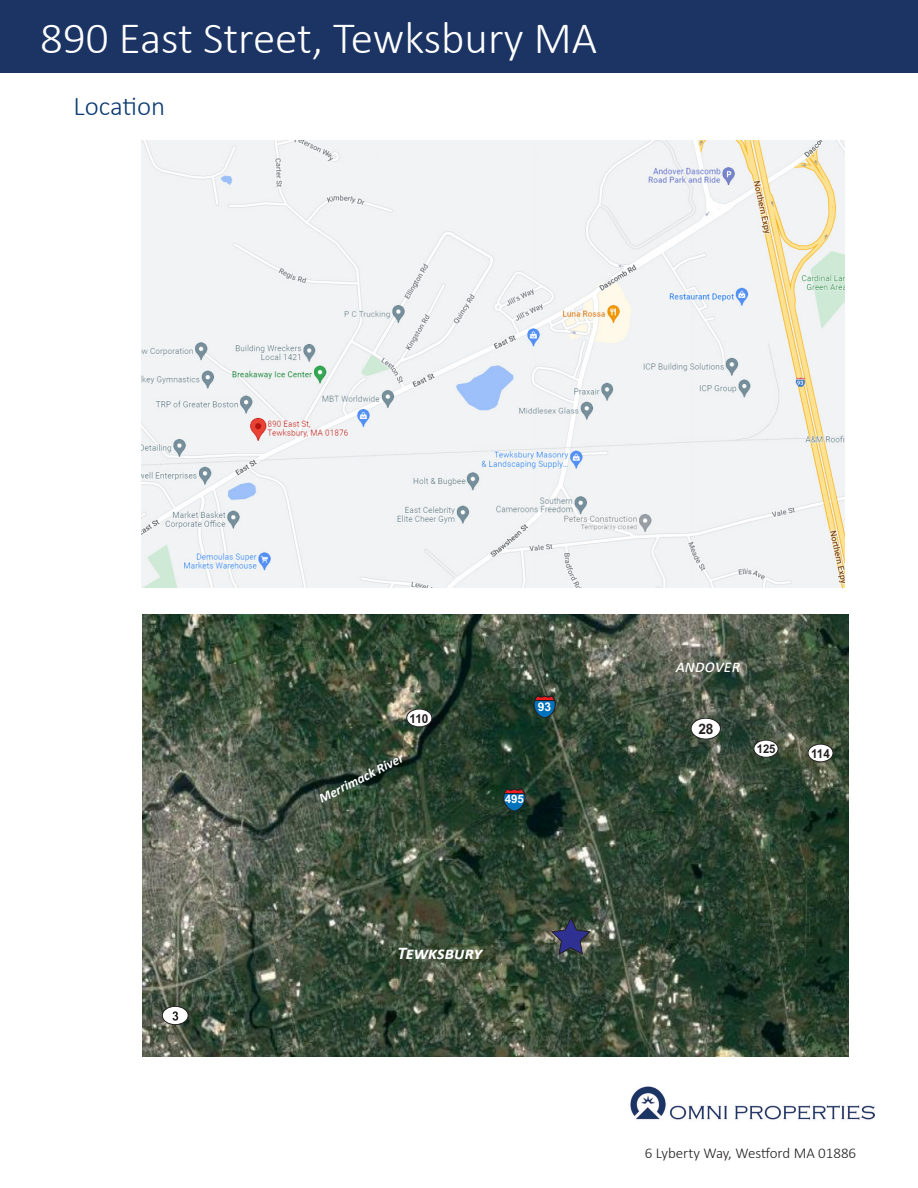
<style>
.page{position:relative;width:918px;height:1188px;background:#fff}
.page>*{position:absolute;margin:0;border:0;box-sizing:border-box;transform-origin:0 0}
.t1{font:300 45px "Calibri";color:#fff}
.t2{font:300 27px "Calibri";color:#0a3b71}
.t3{font:italic 700 18px "Calibri";letter-spacing:-.005em;color:#fff}
.t4{font:italic 18px "Calibri";color:#fff}
.t5{font:300 15px "Calibri";color:#231f20}
.t6{font:700 14.4px "Arial";color:#231f20;scale:.95 1}
.t7{font:italic 700 13.5px "Calibri";color:#fff}
.t8{font:700 12.3px "Arial";letter-spacing:-.025em;color:#231f20;scale:.95 1}
.t9{font:700 12px "Arial";color:#fff}
.t10{font:700 11.85px "Arial";color:#231f20;scale:.95 1}
.t11{font:700 11.55px "Arial";color:#fff}
</style>
<div class="page">
<div style="left:0;top:0;width:918px;height:73px;background:#1b3463"></div>
<img style="left:631px;top:1086px;width:244px;height:34px">
<img style="left:142px;top:615px;width:706px;height:441px">
<svg style="left:552px;top:918px;width:38px;height:36px"></svg>
<svg style="left:534px;top:696px;width:21px;height:22px"></svg>
<svg style="left:504px;top:789px;width:21px;height:22px"></svg>
<div style="left:691px;top:718px;width:29px;height:21px;background:#fff;border-radius:50%"></div>
<div style="left:691px;top:718px;width:29px;height:21px;border:1px solid #231f20;border-radius:50%"></div>
<div style="left:754px;top:740px;width:24px;height:17px;background:#fff;border-radius:50%"></div>
<div style="left:754px;top:740px;width:24px;height:17px;border:1px solid #231f20;border-radius:50%"></div>
<div style="left:808px;top:744px;width:25px;height:18px;background:#fff;border-radius:50%"></div>
<div style="left:808px;top:744px;width:25px;height:18px;border:1px solid #231f20;border-radius:50%"></div>
<div style="left:407px;top:709px;width:25px;height:18px;background:#fff;border-radius:50%"></div>
<div style="left:407px;top:709px;width:25px;height:18px;border:1px solid #231f20;border-radius:50%"></div>
<div style="left:162px;top:1006px;width:26px;height:19px;background:#fff;border-radius:50%"></div>
<div style="left:162px;top:1006px;width:26px;height:19px;border:1px solid #231f20;border-radius:50%"></div>
<svg style="left:173px;top:1011px;width:5px;height:10px"></svg>
<img style="left:142px;top:140px;width:703px;height:448px">
<h1 class="t1" style="left:40px;top:10px;width:558px">890 East Street, Tewksbury MA</h1>
<p class="t2" style="left:73px;top:89px;width:93px">Location</p>
<p class="t8" style="left:410px;top:710px;width:21px">110</p>
<p class="t7" style="left:315px;top:790px;width:97px;rotate:-27deg">Merrimack River</p>
<p class="t9" style="left:538px;top:699px;width:15px">93</p>
<p class="t11" style="left:505px;top:791px;width:21px">495</p>
<p class="t3" style="left:397px;top:940px;width:86px">Tewksbury</p>
<p class="t4" style="left:676px;top:654px;width:66px">andover</p>
<p class="t6" style="left:698px;top:720px;width:18px">28</p>
<p class="t10" style="left:757px;top:742px;width:21px">125</p>
<p class="t8" style="left:811px;top:746px;width:21px">114</p>
<p class="t5" style="left:645px;top:1144px;width:213px">6 Lyberty Way, Westford MA 01886</p>
</div>
